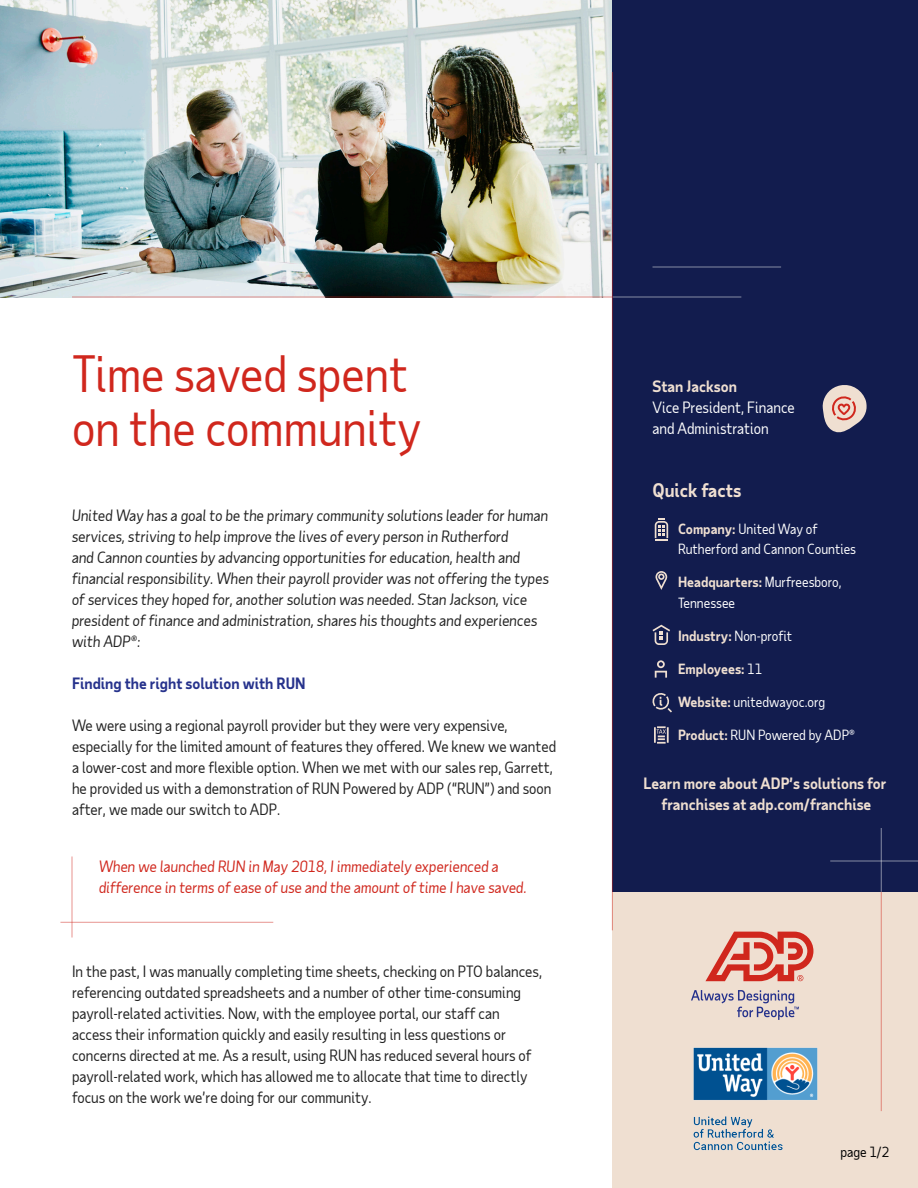
<style>
.page{position:relative;width:918px;height:1188px;background:#fff}
.page>*{position:absolute;margin:0;border:0;box-sizing:border-box;transform-origin:0 0}
.Case_study_title{font:48px/54px "Taub Sans";color:#d0271d}
.Accent_-_vitals{font:700 18px "Taub Sans";color:#efdfd1}
.Body{font:15px/21px "Taub Sans";color:#222}
.Body-2{font:italic 15px/21px "Taub Sans";color:#222}
.Accent_-_call-out{font:italic 15px/21px "Taub Sans";color:#d0271d}
.Second-level_heading{font:700 15px/21px "Taub Sans";color:#efdfd1;text-align:center}
.Body-3{font:15px/21px "Taub Sans";color:#fff}
.Second-level_heading-2{font:700 15px "Taub Sans";color:#26328c}
.Accent_-_vitals-2{font:13.5px/19.5px "Taub Sans";color:#fff}
.Accent_-_vitals-3{font:700 13.5px "Taub Sans";color:#efdfd1}
.Body-4{font:13.5px "Taub Sans";color:#000}
.s1{font-weight:700;color:#efdfd1}
.s2{font-weight:400;color:#fff}
</style>
<div class="page">
<div style="left:612px;top:870px;width:306px;height:318px;background:#efdfd1"></div>
<div style="left:613px;top:0;width:305px;height:892px;background:#121c4e"></div>
<div style="left:500px;top:0;width:418px;height:297px;background:#121c4e"></div>
<img style="left:0;top:0;width:612px;height:297px">
<hr style="left:72px;top:856px;width:1px;height:82px;background:#e8938e">
<hr style="left:612px;top:72px;width:1px;height:858px;background:#d0271d">
<hr style="left:881px;top:892px;width:1px;height:219px;background:#d0271d">
<hr style="left:881px;top:828px;width:1px;height:64px;background:#fff">
<hr style="left:72px;top:297px;width:540px;height:1px;background:#d0271d">
<hr style="left:652px;top:267px;width:129px;height:1px;background:#fff">
<hr style="left:613px;top:297px;width:128px;height:1px;background:#fff">
<hr style="left:830px;top:861px;width:88px;height:1px;background:#fff">
<svg style="left:705px;top:932px;width:108px;height:49px"></svg>
<svg style="left:691px;top:990px;width:108px;height:30px"></svg>
<hr style="left:60px;top:922px;width:213px;height:1px;background:#d0271d">
<svg style="left:823px;top:385px;width:44px;height:48px"></svg>
<svg style="left:652px;top:625px;width:18px;height:20px"></svg>
<svg style="left:652px;top:693px;width:20px;height:19px"></svg>
<svg style="left:655px;top:519px;width:13px;height:21px"></svg>
<svg style="left:655px;top:571px;width:12px;height:19px"></svg>
<svg style="left:655px;top:660px;width:12px;height:18px"></svg>
<svg style="left:654px;top:726px;width:15px;height:18px"></svg>
<img style="left:693px;top:1047px;width:125px;height:104px">
<p class="Case_study_title" style="left:72px;top:346px;width:351px">Time saved spent on the community</p>
<p class="Body-2" style="left:72px;top:504px;width:479px">United Way has a goal to be the primary community solutions leader for human services, striving to help improve the lives of every person in Rutherford<br>and Cannon counties by advancing opportunities for education, health and financial responsibility. When their payroll provider was not offering the types of services they hoped for, another solution was needed. Stan Jackson, vice president of finance and administration, shares his thoughts and experiences with ADP®:</p>
<p class="Second-level_heading-2" style="left:72px;top:673px;width:235px">Finding the right solution with RUN</p>
<p class="Body" style="left:72px;top:714px;width:486px">We were using a regional payroll provider but they were very expensive, especially for the limited amount of features they offered. We knew we wanted a lower-cost and more flexible option. When we met with our sales rep, Garrett, he provided us with a demonstration of RUN Powered by ADP (“RUN”) and soon after, we made our switch to ADP.</p>
<p class="Accent_-_call-out" style="left:99px;top:855px;width:429px">When we launched RUN in May 2018, I immediately experienced a difference in terms of ease of use and the amount of time I have saved.</p>
<p class="Body" style="left:72px;top:960px;width:472px">In the past, I was manually completing time sheets, checking on PTO balances, referencing outdated spreadsheets and a number of other time-consuming payroll-related activities. Now, with the employee portal, our staff can access their information quickly and easily resulting in less questions or concerns directed at me. As a result, using RUN has reduced several hours of payroll-related work, which has allowed me to allocate that time to directly focus on the work we’re doing for our community.</p>
<p class="Body-3" style="left:652px;top:376px;width:144px"><span class="s1">Stan Jackson<br></span>Vice President, Finance and Administration</p>
<p class="Accent_-_vitals" style="left:652px;top:478px;width:90px">Quick facts</p>
<p class="Accent_-_vitals-2" style="left:678px;top:519px;width:180px"><span class="s1">Company:</span> United Way of<br>Rutherford and Cannon Counties</p>
<p class="Accent_-_vitals-2" style="left:678px;top:571px;width:165px;line-height:21px"><span class="s1">Headquarters:</span> Murfreesboro,<br>Tennessee</p>
<p class="Accent_-_vitals-2" style="left:678px;top:625px;width:116px"><span class="s1">Industry:</span> Non-profit</p>
<p class="Accent_-_vitals-3" style="left:678px;top:660px;width:86px">Employees: <span class="s2">11</span></p>
<p class="Accent_-_vitals-2" style="left:678px;top:691px;width:149px"><span class="s1">Website:</span> unitedwayoc.org</p>
<p class="Accent_-_vitals-2" style="left:678px;top:724px;width:178px"><span class="s1">Product:</span> RUN Powered by ADP®</p>
<p class="Second-level_heading" style="left:644px;top:772px;width:244px">Learn more about ADP’s solutions for franchises at adp.com/franchise</p>
<p class="Body-4" style="left:841px;top:1143px;width:50px">page 1/2</p>
</div>
